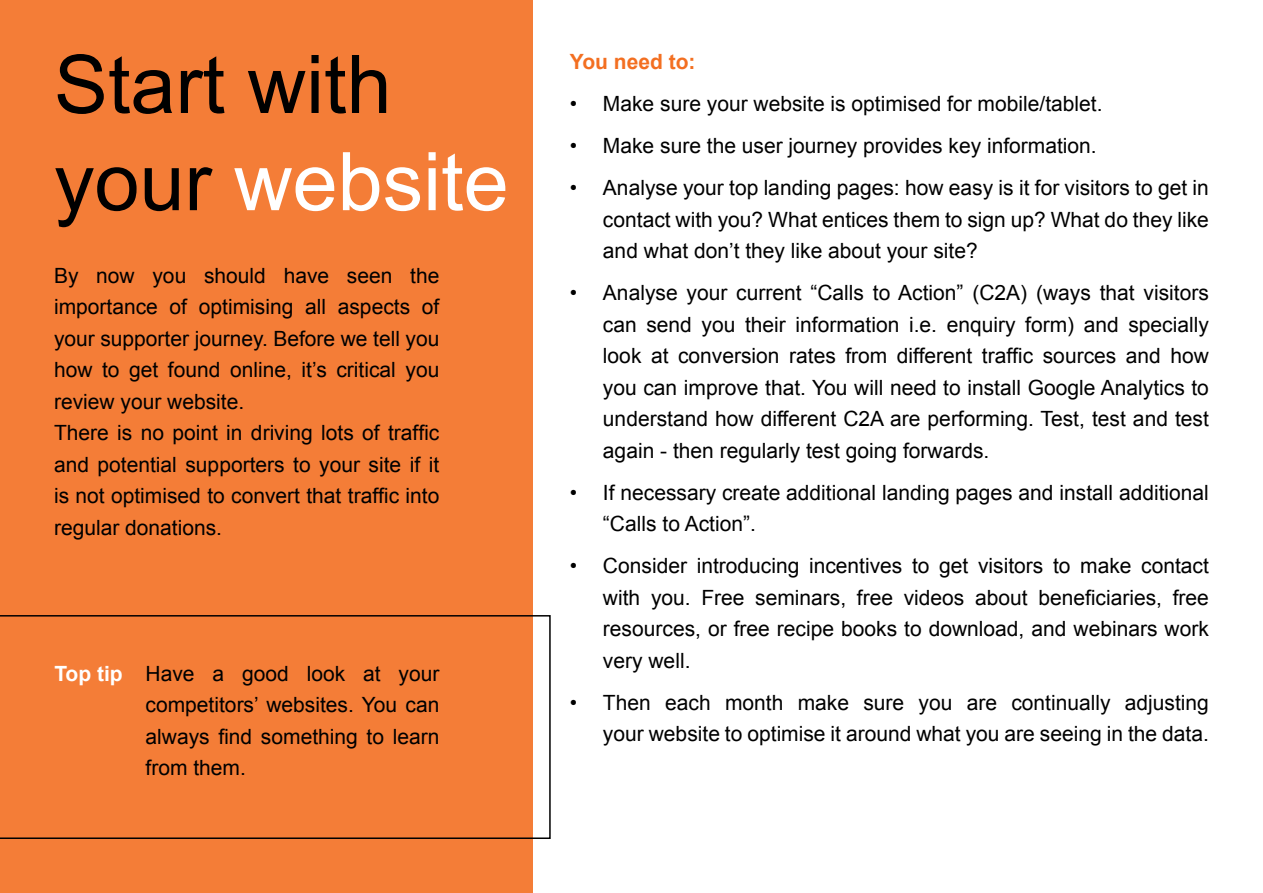
<style>
.page{position:relative;width:1263px;height:893px;background:#fff}
.page>*{position:absolute;margin:0;border:0;box-sizing:border-box;transform-origin:0 0}
.t1{font:81px/97.2px "Arial";color:#000}
.t2{font:21px/31.5px "Arial";color:#000;text-align:justify}
.t3{font:700 21px "Arial";color:#f36f21}
.t4{font:700 21px "Arial";color:#fff}
.s1{color:#fff}
</style>
<div class="page">
<div style="left:0;top:0;width:532px;height:893px;background:#f47d37"></div>
<svg style="left:0;top:615px;width:551px;height:224px"></svg>
<h1 class="t1" style="left:54px;top:37px;width:456px">Start with your <span class="s1">website</span></h1>
<p class="t2" style="left:54px;top:260px;width:387px;text-align:left">By now you should have seen the importance of optimising all aspects of your supporter journey. Before we tell you how to get found online, it’s critical you review your website.<br>There is no point in driving lots of traffic and potential supporters to your site if it is not optimised to convert that traffic into regular donations.</p>
<p class="t4" style="left:54px;top:659px;width:70px">Top tip</p>
<p class="t2" style="left:146px;top:658px;width:295px">Have a good look at your competitors’ websites. You can always find something to learn from them.</p>
<p class="t3" style="left:570px;top:48px;width:127px">You need to:</p>
<p class="t2" style="left:570px;top:88px;width:534px">• Make sure your website is optimised for mobile/tablet.</p>
<p class="t2" style="left:570px;top:130px;width:528px">• Make sure the user journey provides key information.</p>
<p class="t2" style="left:603px;top:172px;width:607px;text-indent:-33px">• Analyse your top landing pages: how easy is it for visitors to get in contact with you? What entices them to sign up? What do they like and what don’t they like about your site?</p>
<p class="t2" style="left:603px;top:277px;width:607px;text-indent:-33px">• Analyse your current “Calls to Action” (C2A) (ways that visitors can send you their information i.e. enquiry form) and specially look at conversion rates from different traffic sources and how you can improve that. You will need to install Google Analytics to understand how different C2A are performing. Test, test and test again - then regularly test going forwards.</p>
<p class="t2" style="left:603px;top:477px;width:607px;text-indent:-33px">• If necessary create additional landing pages and install additional “Calls to Action”.</p>
<p class="t2" style="left:603px;top:550px;width:607px;text-indent:-33px">• Consider introducing incentives to get visitors to make contact with you. Free seminars, free videos about beneficiaries, free resources, or free recipe books to download, and webinars work very well.</p>
<p class="t2" style="left:570px;top:687px;width:640px;text-align:right">• Then each month make sure you are continually adjusting your website to optimise it around what you are seeing in the data.</p>
</div>
